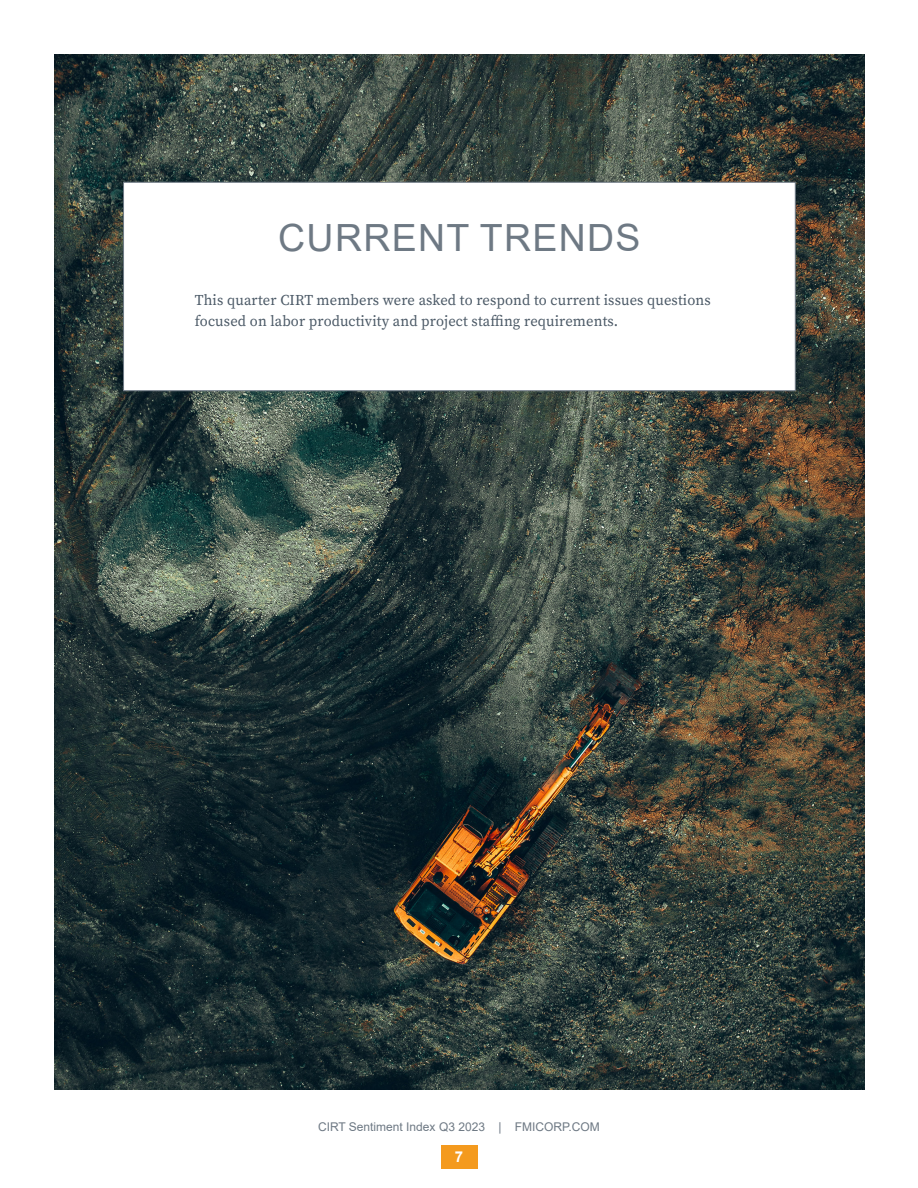
<style>
.page{position:relative;width:918px;height:1188px;background:#fff}
.page>*{position:absolute;margin:0;border:0;box-sizing:border-box;transform-origin:0 0}
.Cover_Page_Header{font:37.5px "Arial";letter-spacing:.035em;color:#6e7984}
.Cover_Page_Header-2{font:15px/21px "Source Serif Pro";letter-spacing:.01em;color:#4b5966}
.t1{font:700 15px "Arial";color:#fff}
.t2{font:12px "Arial";color:#6e7984}
</style>
<div class="page">
<div style="left:441px;top:1145px;width:36px;height:23px;background:#f49a1e"></div>
<img style="left:54px;top:54px;width:810px;height:1036px">
<div style="left:123px;top:182px;width:673px;height:209px;background:#fff;border:1px solid #6e7984"></div>
<p class="Cover_Page_Header" style="left:278px;top:212px;width:364px">CURRENT TRENDS</p>
<p class="Cover_Page_Header-2" style="left:195px;top:289px;width:517px">This quarter CIRT members were asked to respond to current issues questions focused on labor productivity and project staffing requirements.</p>
<p class="t2" style="left:318px;top:1118px;width:283px">CIRT Sentiment Index Q3 2023 | FMICORP.COM</p>
<p class="t1" style="left:455px;top:1146px;width:10px">7</p>
</div>
